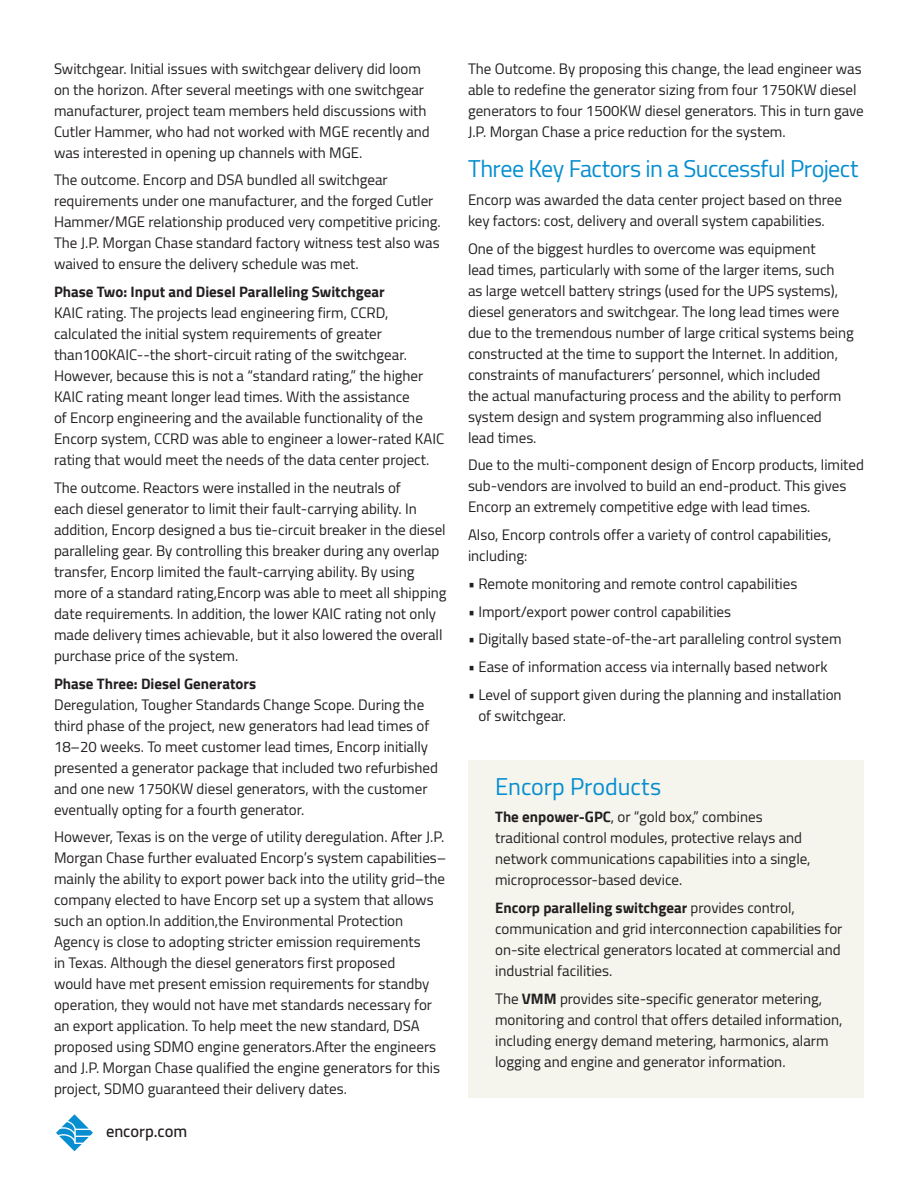
<style>
.page{position:relative;width:918px;height:1188px;background:#fff}
.page>*{position:absolute;margin:0;border:0;box-sizing:border-box;transform-origin:0 0}
.body{font:24px "Cairo";letter-spacing:-.02em;color:#068ed0}
.t1{font:600 16.5px "Cairo";color:#231f20}
.body-2{font:15px/21px "Cairo";color:#231f20}
.s1{font-weight:700}
</style>
<div class="page">
<div style="left:468px;top:760px;width:396px;height:338px;background:#f5f5ee"></div>
<svg style="left:56px;top:1114px;width:37px;height:37px"></svg>
<p class="body-2" style="left:54px;top:58px;width:377px">Switchgear. Initial issues with switchgear delivery did loom on the horizon. After several meetings with one switchgear manufacturer, project team members held discussions with Cutler Hammer, who had not worked with MGE recently and was interested in opening up channels with MGE.</p>
<p class="body-2" style="left:54px;top:169px;width:388px">The outcome. Encorp and DSA bundled all switchgear requirements under one manufacturer, and the forged Cutler Hammer/MGE relationship produced very competitive pricing.<br>The J.P. Morgan Chase standard factory witness test also was waived to ensure the delivery schedule was met.</p>
<p class="body-2" style="left:54px;top:281px;width:392px"><span class="s1">Phase Two: Input and Diesel Paralleling Switchgear<br></span>KAIC rating. The projects lead engineering firm, CCRD, calculated the initial system requirements of greater than100KAIC--the short-circuit rating of the switchgear.<br>However, because this is not a “standard rating,” the higher KAIC rating meant longer lead times. With the assistance<br>of Encorp engineering and the available functionality of the Encorp system, CCRD was able to engineer a lower-rated KAIC rating that would meet the needs of the data center project.</p>
<p class="body-2" style="left:54px;top:477px;width:394px">The outcome. Reactors were installed in the neutrals of<br>each diesel generator to limit their fault-carrying ability. In addition, Encorp designed a bus tie-circuit breaker in the diesel paralleling gear. By controlling this breaker during any overlap transfer, Encorp limited the fault-carrying ability. By using more of a standard rating,Encorp was able to meet all shipping date requirements. In addition, the lower KAIC rating not only made delivery times achievable, but it also lowered the overall purchase price of the system.</p>
<p class="body-2" style="left:54px;top:673px;width:386px"><span class="s1">Phase Three: Diesel Generators<br></span>Deregulation, Tougher Standards Change Scope. During the third phase of the project, new generators had lead times of 18–20 weeks. To meet customer lead times, Encorp initially presented a generator package that included two refurbished and one new 1750KW diesel generators, with the customer eventually opting for a fourth generator.</p>
<p class="body-2" style="left:54px;top:826px;width:394px">However, Texas is on the verge of utility deregulation. After J.P.<br>Morgan Chase further evaluated Encorp’s system capabilities– mainly the ability to export power back into the utility grid–the company elected to have Encorp set up a system that allows such an option.In addition,the Environmental Protection Agency is close to adopting stricter emission requirements<br>in Texas. Although the diesel generators first proposed<br>would have met present emission requirements for standby operation, they would not have met standards necessary for an export application. To help meet the new standard, DSA proposed using SDMO engine generators.After the engineers and J.P. Morgan Chase qualified the engine generators for this project, SDMO guaranteed their delivery dates.</p>
<p class="t1" style="left:106px;top:1117px;width:83px">encorp.com</p>
<p class="body-2" style="left:468px;top:58px;width:397px">The Outcome. By proposing this change, the lead engineer was able to redefine the generator sizing from four 1750KW diesel generators to four 1500KW diesel generators. This in turn gave J.P. Morgan Chase a price reduction for the system.</p>
<p class="body" style="left:468px;top:149px;width:392px">Three Key Factors in a Successful Project</p>
<p class="body-2" style="left:468px;top:189px;width:376px">Encorp was awarded the data center project based on three key factors: cost, delivery and overall system capabilities.</p>
<p class="body-2" style="left:468px;top:238px;width:388px">One of the biggest hurdles to overcome was equipment<br>lead times, particularly with some of the larger items, such<br>as large wetcell battery strings (used for the UPS systems), diesel generators and switchgear. The long lead times were due to the tremendous number of large critical systems being constructed at the time to support the Internet. In addition, constraints of manufacturers’ personnel, which included<br>the actual manufacturing process and the ability to perform system design and system programming also influenced<br>lead times.</p>
<p class="body-2" style="left:468px;top:454px;width:398px">Due to the multi-component design of Encorp products, limited sub-vendors are involved to build an end-product. This gives<br>Encorp an extremely competitive edge with lead times.</p>
<p class="body-2" style="left:468px;top:524px;width:365px">Also, Encorp controls offer a variety of control capabilities, including:</p>
<p class="body-2" style="left:468px;top:573px;width:331px">• Remote monitoring and remote control capabilities</p>
<p class="body-2" style="left:468px;top:601px;width:265px">• Import/export power control capabilities</p>
<p class="body-2" style="left:468px;top:628px;width:375px">• Digitally based state-of-the-art paralleling control system</p>
<p class="body-2" style="left:468px;top:656px;width:361px">• Ease of information access via internally based network</p>
<p class="body-2" style="left:478px;top:684px;width:365px;text-indent:-10px">• Level of support given during the planning and installation of switchgear.</p>
<p class="body" style="left:495px;top:766px;width:168px">Encorp Products</p>
<p class="body-2" style="left:495px;top:807px;width:317px"><span class="s1">The enpower-GPC</span>, or “gold box,” combines traditional control modules, protective relays and network communications capabilities into a single, microprocessor-based device.</p>
<p class="body-2" style="left:495px;top:897px;width:349px"><span class="s1">Encorp paralleling switchgear</span> provides control, communication and grid interconnection capabilities for on-site electrical generators located at commercial and industrial facilities.</p>
<p class="body-2" style="left:495px;top:988px;width:349px">The <span class="s1">VMM</span> provides site-specific generator metering, monitoring and control that offers detailed information, including energy demand metering, harmonics, alarm logging and engine and generator information.</p>
</div>
